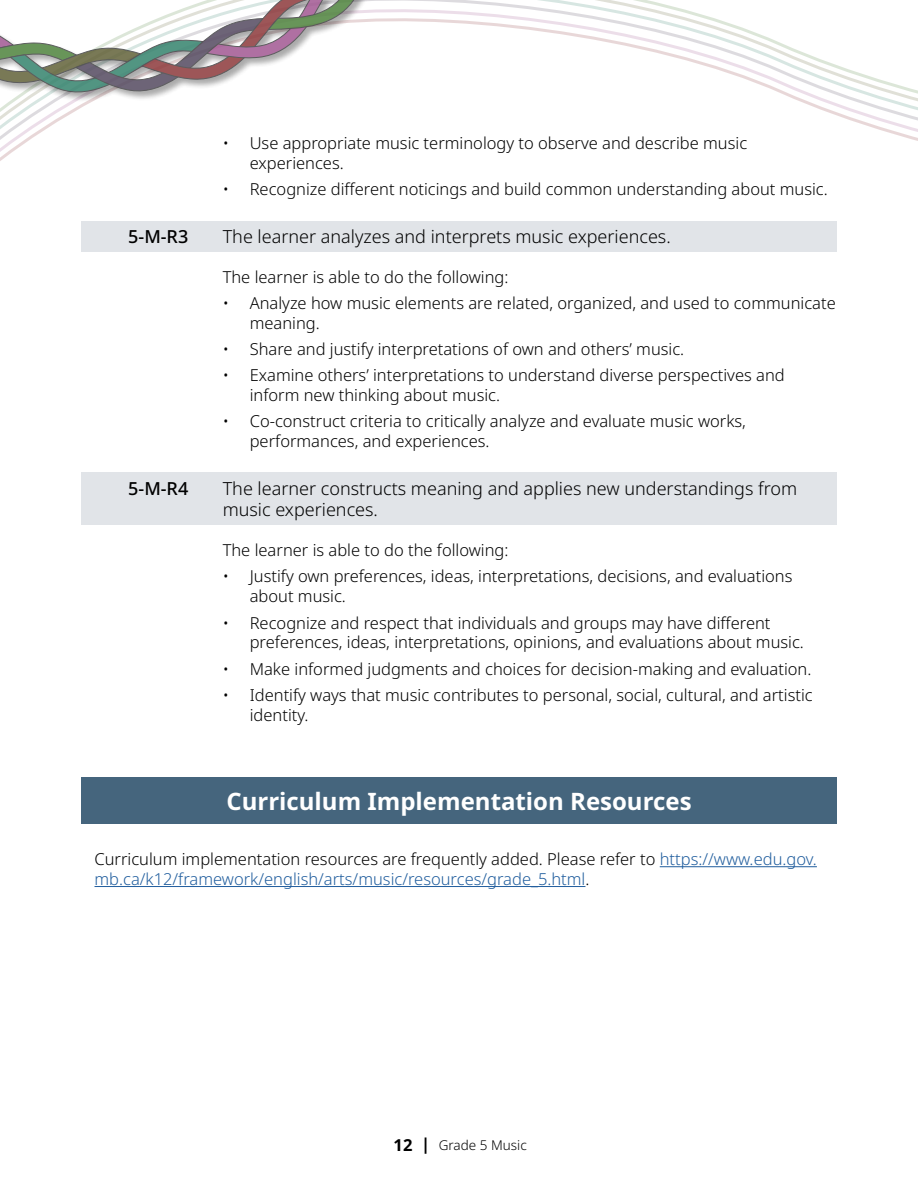
<style>
.page{position:relative;width:918px;height:1188px;background:#fff}
.page>*{position:absolute;margin:0;border:0;box-sizing:border-box;transform-origin:0 0}
.H2_White{font:700 24px "Noto Sans";color:#fff}
.GLO_arts{font:300 18px/21.6px "Noto Sans";color:#000}
.GLO_arts-2{font:500 18px "Noto Sans";color:#000}
.Bullet_Outcome_no_bullet{font:300 16.5px/19.8px "Noto Sans";color:#000}
.Paragraph{font:300 16.5px/19.8px "Noto Sans";color:#215e9e}
.t1{font:300 13.5px "Noto Sans";color:#000}
.s1{color:#000}
.s2{font-weight:700;font-size:16.5px}
</style>
<div class="page">
<svg style="left:0;top:0;width:918px;height:161px"></svg>
<div style="left:0;top:0;width:515px;height:102px;background:#000;opacity:.4"></div>
<svg style="left:0;top:0;width:407px;height:96px"></svg>
<div style="left:81px;top:221px;width:756px;height:31px;background:#e1e4e8"></div>
<div style="left:81px;top:472px;width:756px;height:53px;background:#e1e4e8"></div>
<div style="left:81px;top:778px;width:756px;height:46px;background:#45657d"></div>
<hr style="left:660px;top:866px;width:157px;height:1px;background:#215e9e">
<hr style="left:94px;top:886px;width:491px;height:1px;background:#215e9e">
<p class="Bullet_Outcome_no_bullet" style="left:250px;top:134px;width:499px;text-indent:-27px">• Use appropriate music terminology to observe and describe music experiences.</p>
<p class="Bullet_Outcome_no_bullet" style="left:223px;top:180px;width:607px">• Recognize different noticings and build common understanding about music.</p>
<h4 class="GLO_arts-2" style="left:128px;top:224px;width:62px">5-M-R3</h4>
<h4 class="GLO_arts" style="left:223px;top:226px;width:450px">The learner analyzes and interprets music experiences.</h4>
<p class="Bullet_Outcome_no_bullet" style="left:223px;top:267px;width:287px">The learner is able to do the following:</p>
<p class="Bullet_Outcome_no_bullet" style="left:250px;top:294px;width:588px;text-indent:-27px">• Analyze how music elements are related, organized, and used to communicate meaning.</p>
<p class="Bullet_Outcome_no_bullet" style="left:223px;top:340px;width:463px">• Share and justify interpretations of own and others’ music.</p>
<p class="Bullet_Outcome_no_bullet" style="left:250px;top:366px;width:536px;text-indent:-27px">• Examine others’ interpretations to understand diverse perspectives and inform new thinking about music.</p>
<p class="Bullet_Outcome_no_bullet" style="left:250px;top:412px;width:498px;text-indent:-27px">• Co-construct criteria to critically analyze and evaluate music works, performances, and experiences.</p>
<h4 class="GLO_arts-2" style="left:128px;top:476px;width:62px">5-M-R4</h4>
<h4 class="GLO_arts" style="left:223px;top:478px;width:576px">The learner constructs meaning and applies new understandings from music experiences.</h4>
<p class="Bullet_Outcome_no_bullet" style="left:223px;top:541px;width:287px">The learner is able to do the following:</p>
<p class="Bullet_Outcome_no_bullet" style="left:250px;top:567px;width:544px;text-indent:-27px">• Justify own preferences, ideas, interpretations, decisions, and evaluations about music.</p>
<p class="Bullet_Outcome_no_bullet" style="left:250px;top:613px;width:556px;text-indent:-27px">• Recognize and respect that individuals and groups may have different preferences, ideas, interpretations, opinions, and evaluations about music.</p>
<p class="Bullet_Outcome_no_bullet" style="left:223px;top:659px;width:590px">• Make informed judgments and choices for decision-making and evaluation.</p>
<p class="Bullet_Outcome_no_bullet" style="left:250px;top:685px;width:564px;text-indent:-27px">• Identify ways that music contributes to personal, social, cultural, and artistic identity.</p>
<h2 class="H2_White" style="left:226px;top:785px;width:467px">Curriculum Implementation Resources</h2>
<p class="Paragraph" style="left:94px;top:850px;width:724px"><span class="s1">Curriculum implementation resources are frequently added. Please refer to</span> https://www.edu.gov. mb.ca/k12/framework/english/arts/music/resources/grade_5.html<span class="s1">.</span></p>
<p class="t1" style="left:394px;top:1135px;width:135px"><span class="s2">12 |</span> Grade 5 Music</p>
</div>
